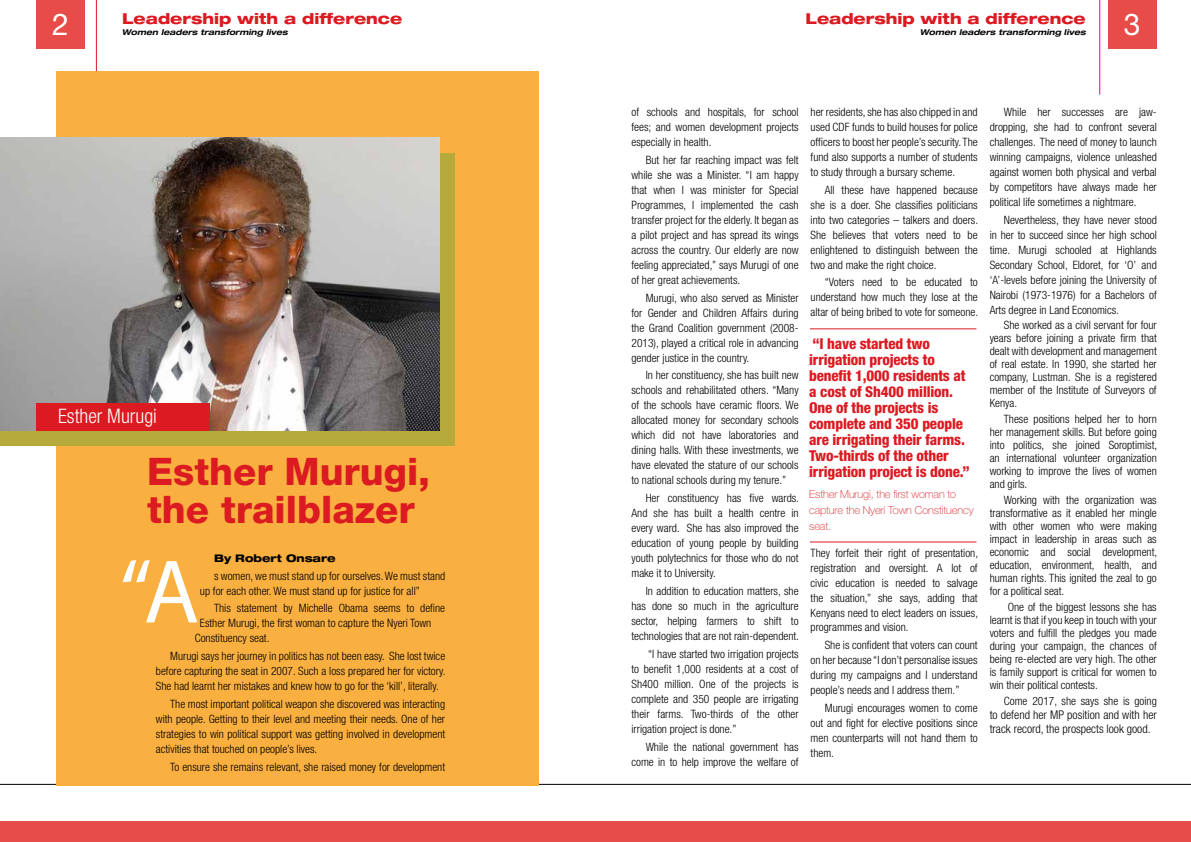
<style>
.page{position:relative;width:1191px;height:842px;background:#fff}
.page>*{position:absolute;margin:0;border:0;box-sizing:border-box;transform-origin:0 0}
.t1{font:90.9px "Myriad Pro";color:#fff}
.t2{font:800 38px/38px "Helvetica Neue LT Std";color:#db1a21}
.t3{font:30px "Helvetica Neue";color:#fff}
.t4{font:300 condensed 20px "Helvetica Neue LT Std";color:#fff}
.t5{font:800 condensed 15px/16px "Helvetica Neue LT Std";letter-spacing:-.01em;color:#db1a21}
.t6{font:800 expanded 15px "Helvetica Neue LT Std";color:#db1a21}
.t7{font:300 condensed 12px/14px "Helvetica Neue LT Std";color:#000}
.t8{font:300 condensed 11.5px/15px "Helvetica Neue LT Std";color:#000;text-align:justify}
.t9{font:100 11px/16px "Helvetica Neue LT Std";letter-spacing:-.01em;color:#db1a21}
.t10{font:800 expanded 10.5px "Helvetica Neue LT Std";color:#000}
.t11{font:italic 700 expanded 8px "Helvetica Neue LT Std";color:#000}
</style>
<div class="page">
<div style="left:37px;top:1px;width:48px;height:48px;background:#e74c48"></div>
<div style="left:1108px;top:1px;width:48px;height:48px;background:#e74c48"></div>
<hr style="left:96px;top:0;width:1px;height:94px;background:#db1a21">
<hr style="left:1099px;top:0;width:1px;height:94px;background:#ec008c">
<div style="left:0;top:821px;width:1191px;height:21px;background:#e74c48"></div>
<hr style="left:0;top:784px;width:1191px;height:1px;background:#000">
<hr style="left:810px;top:328px;width:166px;height:1px;background:#db1a21">
<hr style="left:810px;top:541px;width:166px;height:1px;background:#db1a21">
<div style="left:57px;top:71px;width:482px;height:714px;background:#fab040"></div>
<div style="left:0;top:153px;width:454px;height:293px;background:#b6aa3d"></div>
<img style="left:0;top:137px;width:439px;height:293px">
<div style="left:36px;top:403px;width:174px;height:27px;background:#db1a21"></div>
<h3 class="t6" style="left:122px;top:9px;width:282px">Leadership with a difference</h3>
<h3 class="t6" style="left:805px;top:9px;width:282px">Leadership with a difference</h3>
<p class="t11" style="left:122px;top:27px;width:167px">Women leaders transforming lives</p>
<p class="t11" style="left:920px;top:27px;width:167px">Women leaders transforming lives</p>
<h3 class="t3" style="left:52px;top:6px;width:18px">2</h3>
<h3 class="t3" style="left:1124px;top:6px;width:18px">3</h3>
<h3 class="t4" style="left:58px;top:405px;width:100px">Esther Murugi</h3>
<h2 class="t2" style="left:147px;top:452px;width:284px">Esther Murugi, the trailblazer</h2>
<p class="t10" style="left:214px;top:551px;width:123px">By Robert Onsare</p>
<p class="t8" style="left:200px;top:568px;width:247px;text-indent:14px">s women, we must stand up for ourselves. We must stand up for each other. We must stand up for justice for all”</p>
<p class="t8" style="left:214px;top:601px;width:233px">This statement by Michelle Obama seems to define</p>
<p class="t8" style="left:200px;top:616px;width:233px">Esther Murugi, the first woman to capture the Nyeri Town</p>
<p class="t8" style="left:195px;top:631px;width:76px">Constituency seat.</p>
<p class="t8" style="left:156px;top:649px;width:291px;text-indent:14px">Murugi says her journey in politics has not been easy. She lost twice before capturing the seat in 2007. Such a loss prepared her for victory.<br>She had learnt her mistakes and knew how to go for the ‘kill’, literally.</p>
<p class="t8" style="left:156px;top:696px;width:291px;text-indent:14px">The most important political weapon she discovered was interacting with people. Getting to their level and meeting their needs. One of her strategies to win political support was getting involved in development activities that touched on people’s lives.</p>
<p class="t8" style="left:170px;top:759px;width:276px">To ensure she remains relevant, she raised money for development</p>
<h1 class="t1" style="left:120px;top:536px;width:81px">“A</h1>
<p class="t8" style="left:631px;top:104px;width:169px">of schools and hospitals, for school fees; and women development projects especially in health.</p>
<p class="t8" style="left:631px;top:152px;width:169px;text-indent:14px">But her far reaching impact was felt while she was a Minister. “I am happy that when I was minister for Special Programmes, I implemented the cash transfer project for the elderly. It began as a pilot project and has spread its wings across the country. Our elderly are now feeling appreciated,” says Murugi of one of her great achievements.</p>
<p class="t8" style="left:631px;top:290px;width:169px;text-indent:14px">Murugi, who also served as Minister for Gender and Children Affairs during the Grand Coalition government (2008- 2013), played a critical role in advancing gender justice in the country.</p>
<p class="t8" style="left:631px;top:368px;width:169px;text-indent:14px">In her constituency, she has built new schools and rehabilitated others. “Many of the schools have ceramic floors. We allocated money for secondary schools which did not have laboratories and dining halls. With these investments, we have elevated the stature of our schools to national schools during my tenure.”</p>
<p class="t8" style="left:631px;top:491px;width:169px;text-indent:14px">Her constituency has five wards.<br>And she has built a health centre in every ward. She has also improved the education of young people by building youth polytechnics for those who do not make it to University.</p>
<p class="t8" style="left:631px;top:583px;width:169px;text-indent:14px">In addition to education matters, she has done so much in the agriculture sector, helping farmers to shift to technologies that are not rain-dependent.</p>
<p class="t8" style="left:631px;top:646px;width:169px;text-indent:17px">“I have started two irrigation projects to benefit 1,000 residents at a cost of Sh400 million. One of the projects is complete and 350 people are irrigating their farms. Two-thirds of the other irrigation project is done.”</p>
<p class="t8" style="left:631px;top:739px;width:169px;text-align:right">While the national government has come in to help improve the welfare of</p>
<p class="t8" style="left:810px;top:104px;width:169px">her residents, she has also chipped in and used CDF funds to build houses for police officers to boost her people’s security. The fund also supports a number of students to study through a bursary scheme.</p>
<p class="t8" style="left:810px;top:182px;width:169px;text-indent:14px">All these have happened because she is a doer. She classifies politicians into two categories – talkers and doers.<br>She believes that voters need to be enlightened to distinguish between the two and make the right choice.</p>
<p class="t8" style="left:810px;top:275px;width:169px;text-indent:14px">“Voters need to be educated to understand how much they lose at the altar of being bribed to vote for someone.</p>
<h3 class="t5" style="left:809px;top:335px;width:162px">“I have started two irrigation projects to benefit 1,000 residents at a cost of Sh400 million.<br>One of the projects is complete and 350 people are irrigating their farms.<br>Two-thirds of the other irrigation project is done.”</h3>
<p class="t9" style="left:809px;top:486px;width:166px">Esther Murugi, the first woman to capture the Nyeri Town Constituency seat.</p>
<p class="t8" style="left:810px;top:545px;width:169px">They forfeit their right of presentation, registration and oversight. A lot of civic education is needed to salvage the situation,” she says, adding that Kenyans need to elect leaders on issues, programmes and vision.</p>
<p class="t8" style="left:810px;top:638px;width:169px;text-indent:14px">She is confident that voters can count on her because “I don’t personalise issues during my campaigns and I understand people’s needs and I address them.”</p>
<p class="t8" style="left:810px;top:700px;width:169px;text-indent:14px">Murugi encourages women to come out and fight for elective positions since men counterparts will not hand them to them.</p>
<p class="t8" style="left:989px;top:104px;width:169px;text-indent:14px">While her successes are jaw&shy;dropping, she had to confront several challenges. The need of money to launch winning campaigns, violence unleashed against women both physical and verbal by competitors have always made her political life sometimes a nightmare.</p>
<p class="t8" style="left:989px;top:212px;width:169px;text-indent:14px">Nevertheless, they have never stood in her to succeed since her high school time. Murugi schooled at Highlands Secondary School, Eldoret, for ‘O’ and ‘A’-levels before joining the University of Nairobi (1973-1976) for a Bachelors of Arts degree in Land Economics.</p>
<p class="t8" style="left:989px;top:319px;width:169px;line-height:13px;text-indent:14px">She worked as a civil servant for four years before joining a private firm that dealt with development and management of real estate. In 1990, she started her company, Lustman. She is a registered member of the Institute of Surveyors of Kenya.</p>
<p class="t8" style="left:989px;top:412px;width:169px;line-height:13px;text-indent:14px">These positions helped her to horn her management skills. But before going into politics, she joined Soroptimist, an international volunteer organization working to improve the lives of women and girls.</p>
<p class="t8" style="left:989px;top:493px;width:169px;line-height:13px;text-indent:14px">Working with the organization was transformative as it enabled her mingle with other women who were making impact in leadership in areas such as economic and social development, education, environment, health, and human rights. This ignited the zeal to go for a political seat.</p>
<p class="t8" style="left:989px;top:600px;width:169px;line-height:13px;text-indent:18px">One of the biggest lessons she has learnt is that if you keep in touch with your voters and fulfill the pledges you made during your campaign, the chances of being re-elected are very high. The other is family support is critical for women to win their political contests.</p>
<p class="t8" style="left:1003px;top:693px;width:154px">Come 2017, she says she is going</p>
<p class="t7" style="left:989px;top:708px;width:169px">to defend her MP position and with her track record, the prospects look good.</p>
</div>
